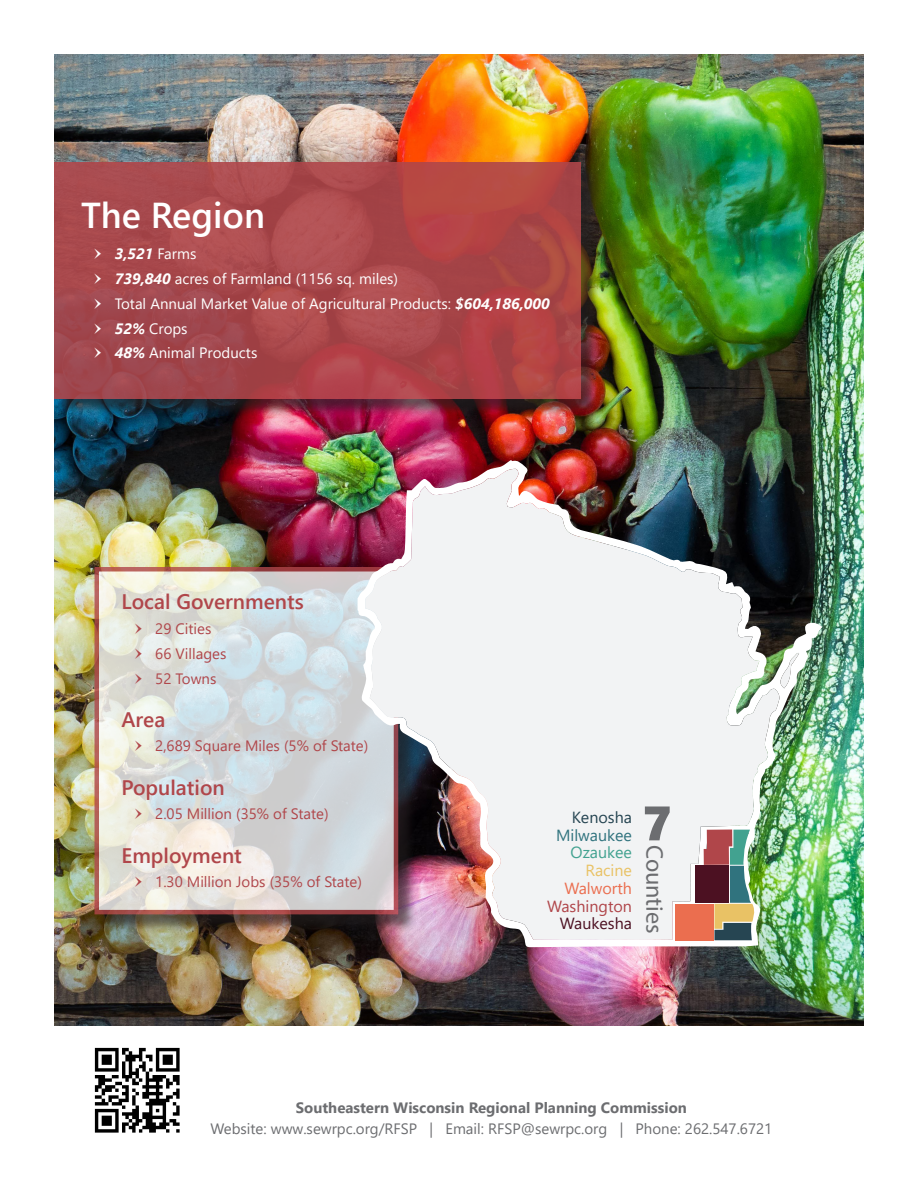
<style>
.page{position:relative;width:918px;height:1188px;background:#fff}
.page>*{position:absolute;margin:0;border:0;box-sizing:border-box;transform-origin:0 0}
.t1{font:600 36px "Segoe UI";color:#fff}
.t2{font:24.15px "Myriad Pro";color:#6c6d70}
.t3{font:600 21px "Segoe UI";color:#b0464a}
.t4{font:16.05px/17.7px "Segoe UI";color:#b0464a;text-align:right}
.t5{font:15px "Segoe UI";color:#fff}
.t6{font:15px "Segoe UI";color:#b0464a}
.t7{font:15px "Segoe UI";color:#6c6d70}
.t8{font:700 15px "Segoe UI";color:#6c6d70}
.t9{font:italic 700 15px "Segoe UI";color:#fff}
.s1{font-family:"ESRI Arrowhead";font-weight:400;font-style:normal}
.s2{font-weight:400;font-style:normal}
.s3{font-family:"ESRI Arrowhead"}
.s4{font-weight:700;font-style:italic}
.s5{color:#264552}
.s6{color:#30737e}
.s7{color:#42a290}
.s8{color:#e9c265}
.s9{color:#eb6e4f}
.s10{color:#4c1122}
</style>
<div class="page">
<img style="left:54px;top:54px;width:810px;height:972px">
<div style="left:56px;top:164px;width:543px;height:253px;background:#231f20;opacity:.75"></div>
<div style="left:54px;top:162px;width:526px;height:236px;background:#b0464a"></div>
<div style="left:97px;top:569px;width:320px;height:364px;background:#231f20;opacity:.75"></div>
<svg style="left:94px;top:567px;width:264px;height:347px"></svg>
<img style="left:358px;top:460px;width:464px;height:487px">
<img style="left:365px;top:469px;width:415px;height:471px">
<svg style="left:779px;top:653px;width:20px;height:35px"></svg>
<div style="left:675px;top:904px;width:38px;height:36px;background:#eb6e4f"></div>
<svg style="left:679px;top:830px;width:78px;height:110px"></svg>
<svg style="left:645px;top:806px;width:25px;height:34px"></svg>
<img style="left:94px;top:1048px;width:86px;height:85px">
<p class="t1" style="left:81px;top:181px;width:185px">The Region</p>
<p class="t9" style="left:94px;top:240px;width:103px"><span class="s1">6</span> 3,521 <span class="s2">Farms</span></p>
<p class="t5" style="left:94px;top:265px;width:305px"><span class="s3">6</span> <span class="s4">739,840</span> acres of Farmland (1156 sq. miles)</p>
<p class="t5" style="left:94px;top:290px;width:457px"><span class="s3">6</span> Total Annual Market Value of Agricultural Products: <span class="s4">$604,186,000</span></p>
<p class="t5" style="left:94px;top:314px;width:95px"><span class="s3">6</span> <span class="s4">52%</span> Crops</p>
<p class="t5" style="left:94px;top:339px;width:164px"><span class="s3">6</span> <span class="s4">48%</span> Animal Products</p>
<p class="t3" style="left:122px;top:582px;width:184px">Local Governments</p>
<p class="t6" style="left:135px;top:615px;width:78px"><span class="s3">6</span> 29 Cities</p>
<p class="t6" style="left:135px;top:639px;width:93px"><span class="s3">6</span> 66 Villages</p>
<p class="t6" style="left:135px;top:664px;width:83px"><span class="s3">6</span> 52 Towns</p>
<p class="t3" style="left:122px;top:699px;width:45px">Area</p>
<p class="t6" style="left:135px;top:732px;width:235px"><span class="s3">6</span> 2,689 Square Miles (5% of State)</p>
<p class="t3" style="left:122px;top:767px;width:105px">Population</p>
<p class="t6" style="left:135px;top:800px;width:195px"><span class="s3">6</span> 2.05 Million (35% of State)</p>
<p class="t3" style="left:122px;top:835px;width:122px">Employment</p>
<p class="t6" style="left:135px;top:868px;width:229px"><span class="s3">6</span> 1.30 Million Jobs (35% of State)</p>
<p class="t4" style="left:547px;top:807px;width:87px"><span class="s5">Kenosha<br></span><span class="s6">Milwaukee<br></span><span class="s7">Ozaukee<br></span><span class="s8">Racine<br></span><span class="s9">Walworth<br></span>Washington<br><span class="s10">Waukesha</span></p>
<p class="t2" style="left:669px;top:845px;width:91px;rotate:90deg">Counties</p>
<p class="t8" style="left:296px;top:1094px;width:393px">Southeastern Wisconsin Regional Planning Commission</p>
<p class="t7" style="left:210px;top:1115px;width:563px">Website: www.sewrpc.org/RFSP | Email: RFSP@sewrpc.org | Phone: 262.547.6721</p>
</div>
